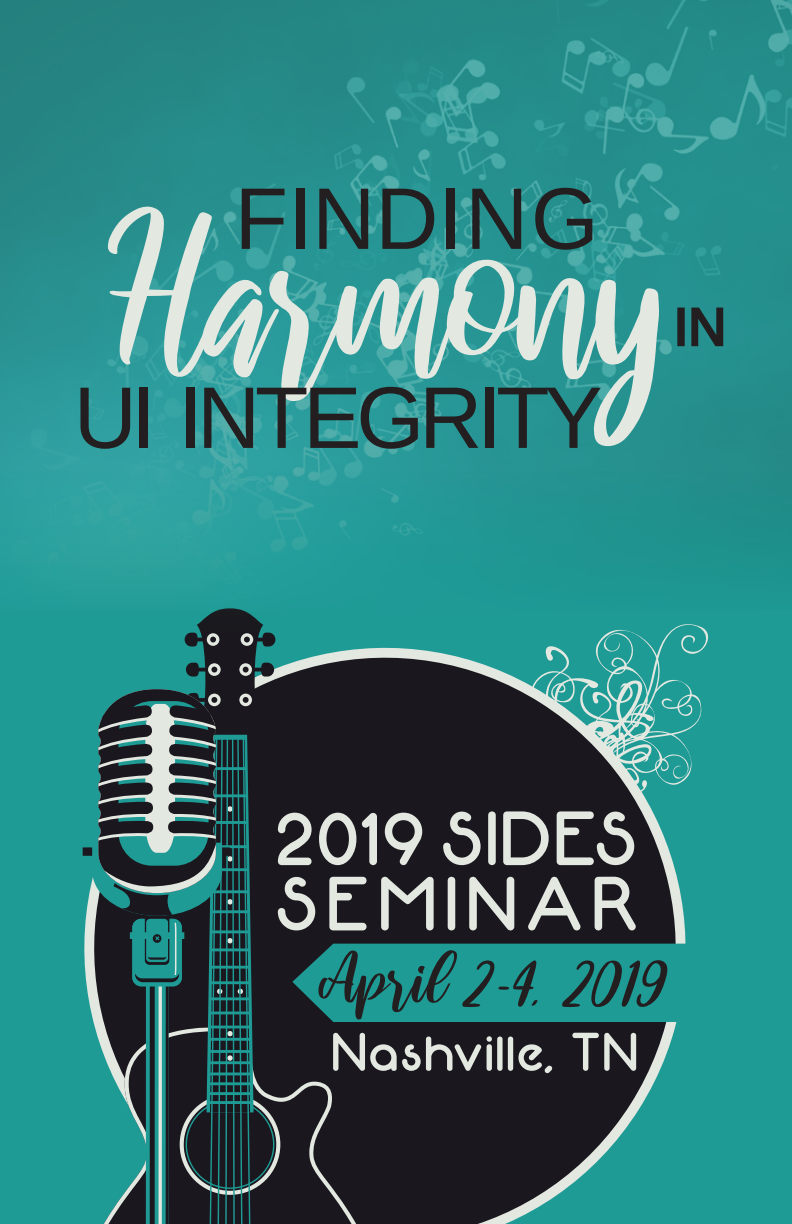
<style>
.page{position:relative;width:792px;height:1224px;background:#fff}
.page>*{position:absolute;margin:0;border:0;box-sizing:border-box;transform-origin:0 0}
.t1{font:200px "raustila";color:#e3e8e1}
.t2{font:87.6px "Liberation Sans";letter-spacing:-.06em;color:#231f20}
.t3{font:87.6px "Liberation Sans";color:#231f20}
.t4{font:79.8px "Sawasdee";color:#231f20;scale:1.15 1}
.t5{font:76.6px/65.4px "Neon 80 s";letter-spacing:.015em;color:#e3e8e1}
.t6{font:54.4px "Neon 80 s";color:#e3e8e1}
.t7{font:52.4px "Liberation Sans";color:#231f20}
.s1{font-family:"raustila";font-size:63.8px}
</style>
<div class="page">
<div style="left:0;top:471px;width:792px;height:753px;background:#1f9b96"></div>
<div style="left:83px;top:847px;width:147px;height:9px;background:#1a181e"></div>
<svg style="left:92px;top:610px;width:617px;height:614px"></svg>
<img style="left:0;top:0;width:792px;height:610px">
<div style="left:677px;top:308px;width:8px;height:38px;border:2px solid #231f20"></div>
<svg style="left:690px;top:305px;width:34px;height:44px"></svg>
<p class="t3" style="left:235px;top:163px;width:366px">FINDING</p>
<p class="t1" style="left:112px;top:189px;width:571px">Harmony</p>
<p class="t2" style="left:74px;top:362px;width:530px">UI INTEGRITY</p>
<p class="t7" style="left:674px;top:294px;width:54px">in</p>
<p class="t5" style="left:274px;top:806px;width:366px">2019 SIDES<br>SEMINAR</p>
<p class="t4" style="left:320px;top:945px;width:304px"><span class="s1">April</span> 2-4, 2019</p>
<p class="t6" style="left:330px;top:1022px;width:310px">Nashville, TN</p>
</div>
